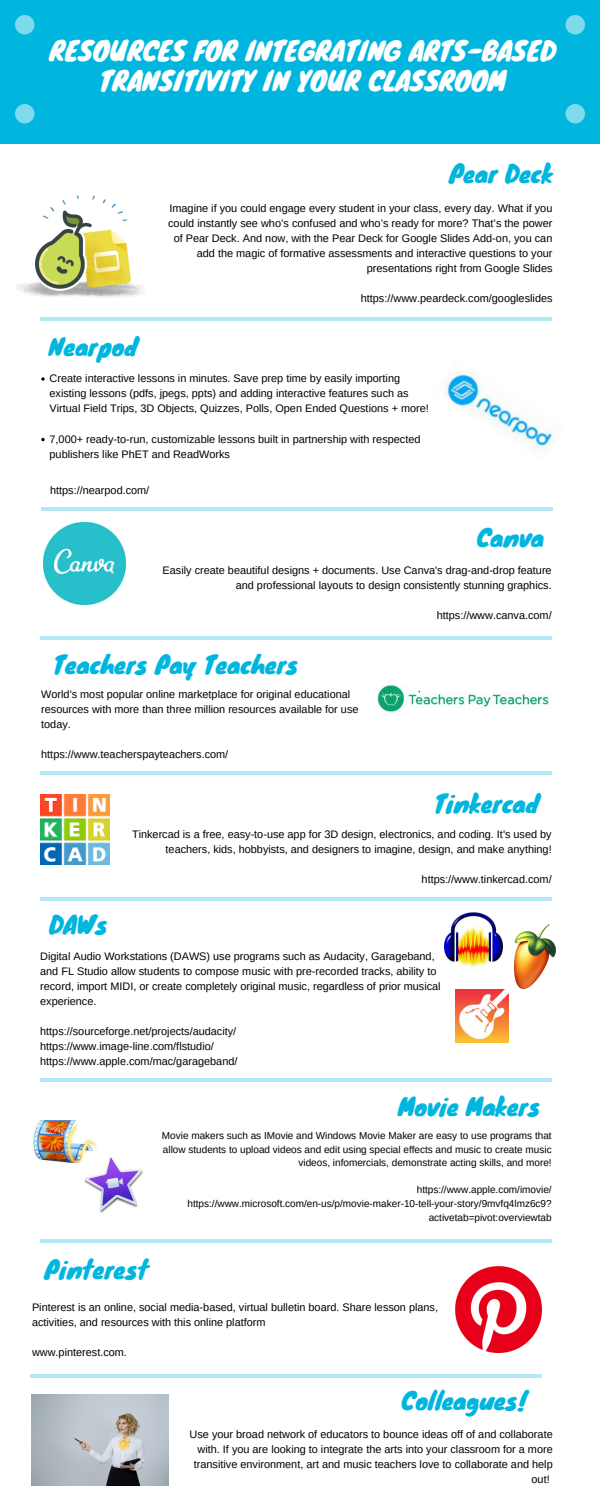
<style>
.page{position:relative;width:600px;height:1500px;background:#fff}
.page>*{position:absolute;margin:0;border:0;box-sizing:border-box;transform-origin:0 0}
.t1{font:26.2px/30px "Knewave";color:#fff;text-align:center}
.t2{font:24px "Knewave";color:#00b6de}
.t3{font:10.9px/15px "Arimo";color:#000}
.t4{font:10px/13.6px "Arimo";color:#000;text-align:right}
</style>
<div class="page">
<div style="left:0;top:0;width:600px;height:144px;background:#00b6de"></div>
<div style="left:15px;top:15px;width:20px;height:19px;background:#7fdaee;border-radius:50%"></div>
<div style="left:566px;top:15px;width:19px;height:19px;background:#7fdaee;border-radius:50%"></div>
<div style="left:566px;top:104px;width:19px;height:20px;background:#7fdaee;border-radius:50%"></div>
<svg style="left:15px;top:104px;width:20px;height:20px"></svg>
<hr style="left:41px;top:507px;width:512px;height:4px;background:#b3e9f5">
<hr style="left:40px;top:636px;width:512px;height:3px;background:#00b6de">
<hr style="left:40px;top:897px;width:512px;height:4px;background:#b3e9f5">
<hr style="left:40px;top:1078px;width:512px;height:4px;background:#b3e9f5">
<img style="left:17px;top:195px;width:127px;height:103px">
<hr style="left:40px;top:317px;width:512px;height:4px;background:#b3e9f5">
<img style="left:445px;top:371px;width:112px;height:80px">
<svg style="left:41px;top:377px;width:4px;height:4px"></svg>
<svg style="left:41px;top:438px;width:4px;height:3px"></svg>
<img style="left:44px;top:523px;width:81px;height:81px">
<img style="left:377px;top:685px;width:172px;height:28px">
<hr style="left:40px;top:771px;width:512px;height:4px;background:#b3e9f5">
<img style="left:40px;top:795px;width:70px;height:70px">
<img style="left:444px;top:912px;width:59px;height:56px">
<img style="left:514px;top:924px;width:42px;height:65px">
<img style="left:456px;top:989px;width:53px;height:53px">
<img style="left:456px;top:1266px;width:86px;height:86px">
<hr style="left:40px;top:1239px;width:512px;height:4px;background:#b3e9f5">
<img style="left:33px;top:1121px;width:64px;height:42px">
<img style="left:84px;top:1153px;width:59px;height:60px">
<hr style="left:31px;top:1374px;width:511px;height:3px;background:#00b6de">
<img style="left:32px;top:1395px;width:136px;height:90px">
<h1 class="t1" style="left:50px;top:35px;width:508px">RESOURCES FOR INTEGRATING ARTS-BASED<br>TRANSITIVITY IN YOUR CLASSROOM</h1>
<h2 class="t2" style="left:449px;top:154px;width:105px">Pear Deck</h2>
<h2 class="t2" style="left:49px;top:327px;width:90px">Nearpod</h2>
<p class="t3" style="left:168px;top:201px;width:386px;text-align:right">Imagine if you could engage every student in your class, every day. What if you could instantly see who’s confused and who’s ready for more? That’s the power of Pear Deck. And now, with the Pear Deck for Google Slides Add-on, you can add the magic of formative assessments and interactive questions to your presentations right from Google Slides</p>
<p class="t3" style="left:361px;top:291px;width:193px">https://www.peardeck.com/googleslides</p>
<p class="t3" style="left:50px;top:371px;width:381px">Create interactive lessons in minutes. Save prep time by easily importing existing lessons (pdfs, jpegs, ppts) and adding interactive features such as<br>Virtual Field Trips, 3D Objects, Quizzes, Polls, Open Ended Questions + more!</p>
<p class="t3" style="left:50px;top:431px;width:372px">7,000+ ready-to-run, customizable lessons built in partnership with respected publishers like PhET and ReadWorks</p>
<p class="t3" style="left:50px;top:482px;width:101px">https://nearpod.com/</p>
<h2 class="t2" style="left:477px;top:518px;width:69px">Canva</h2>
<p class="t3" style="left:163px;top:562px;width:391px;text-align:right">Easily create beautiful designs + documents. Use Canva's drag-and-drop feature and professional layouts to design consistently stunning graphics.</p>
<p class="t3" style="left:437px;top:607px;width:116px">https://www.canva.com/</p>
<h2 class="t2" style="left:53px;top:645px;width:247px">Teachers Pay Teachers</h2>
<p class="t3" style="left:41px;top:687px;width:319px">World's most popular online marketplace for original educational resources with more than three million resources available for use today.</p>
<p class="t3" style="left:41px;top:747px;width:189px">https://www.teacherspayteachers.com/</p>
<h2 class="t2" style="left:434px;top:784px;width:106px">Tinkercad</h2>
<p class="t3" style="left:132px;top:827px;width:421px;text-align:right">Tinkercad is a free, easy-to-use app for 3D design, electronics, and coding. It's used by teachers, kids, hobbyists, and designers to imagine, design, and make anything!</p>
<p class="t3" style="left:422px;top:872px;width:132px">https://www.tinkercad.com/</p>
<h2 class="t2" style="left:49px;top:905px;width:60px">DAWs</h2>
<p class="t3" style="left:40px;top:948px;width:402px">Digital Audio Workstations (DAWS) use programs such as Audacity, Garageband, and FL Studio allow students to compose music with pre-recorded tracks, ability to record, import MIDI, or create completely original music, regardless of prior musical experience.</p>
<p class="t3" style="left:40px;top:1023px;width:199px">https://sourceforge.net/projects/audacity/ https://www.image-line.com/flstudio/ https://www.apple.com/mac/garageband/</p>
<h2 class="t2" style="left:398px;top:1087px;width:144px">Movie Makers</h2>
<p class="t4" style="left:162px;top:1129px;width:391px">Movie makers such as IMovie and Windows Movie Maker are easy to use programs that allow students to upload videos and edit using special effects and music to create music videos, infomercials, demonstrate acting skills, and more!</p>
<p class="t4" style="left:188px;top:1183px;width:366px">https://www.apple.com/imovie/ https://www.microsoft.com/en-us/p/movie-maker-10-tell-your-story/9mvfq4lmz6c9? activetab=pivot:overviewtab</p>
<h2 class="t2" style="left:45px;top:1250px;width:105px">Pinterest</h2>
<p class="t3" style="left:32px;top:1300px;width:408px">Pinterest is an online, social media-based, virtual bulletin board. Share lesson plans, activities, and resources with this online platform</p>
<p class="t3" style="left:32px;top:1345px;width:96px">www.pinterest.com.</p>
<h2 class="t2" style="left:402px;top:1380px;width:127px">Colleagues!</h2>
<p class="t3" style="left:190px;top:1427px;width:365px;text-align:right">Use your broad network of educators to bounce ideas off of and collaborate with. If you are looking to integrate the arts into your classroom for a more transitive environment, art and music teachers love to collaborate and help out!</p>
</div>
